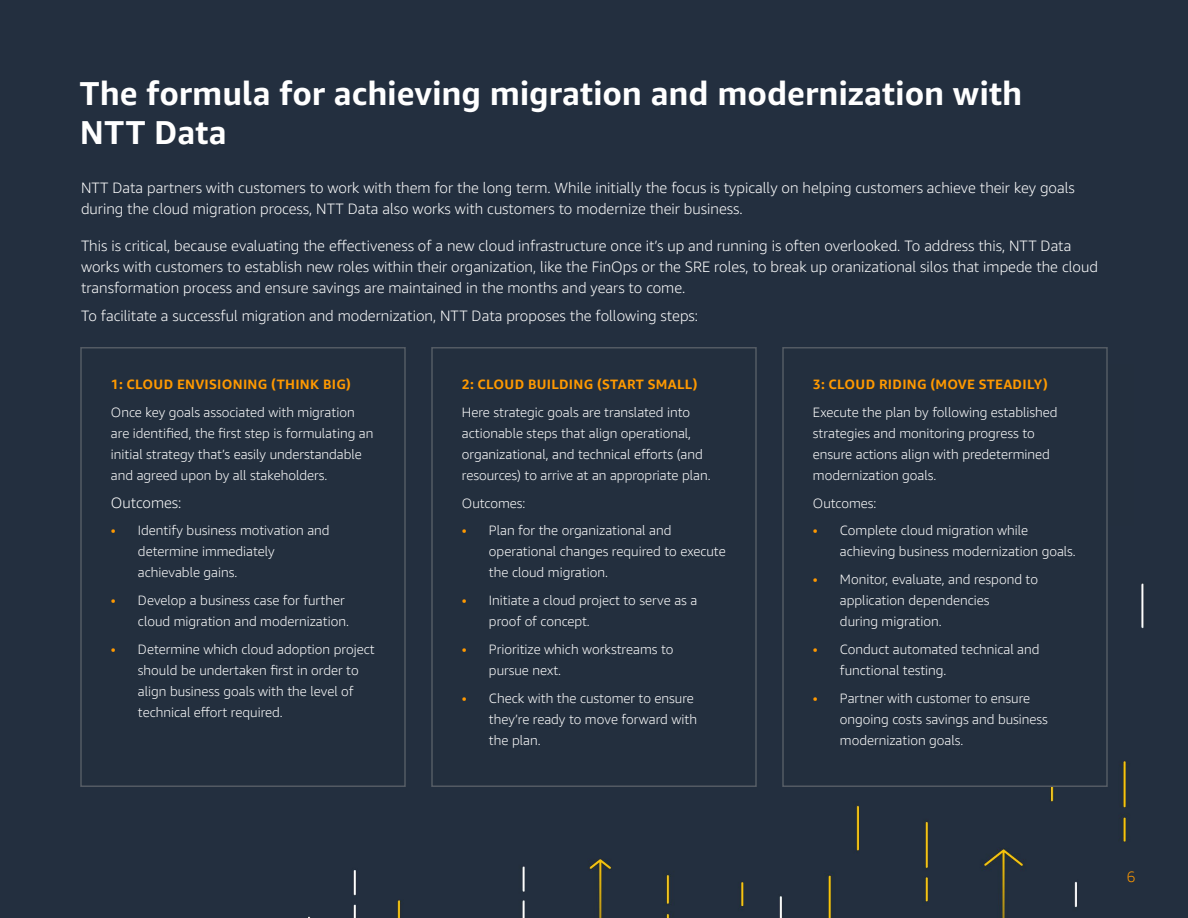
<style>
.page{position:relative;width:1188px;height:918px;background:#232f3f}
.page>*{position:absolute;margin:0;border:0;box-sizing:border-box;transform-origin:0 0}
.t1{font:700 33px/39.6px "Amazon Ember";letter-spacing:-.005em;color:#fff}
.t2{font:300 15px/21px "Amazon Ember";color:#fff}
.t3{font:300 15px "Amazon Ember";color:#f90}
.t4{font:300 13.5px/21px "Amazon Ember";color:#fff}
.t5{font:700 13.5px "Amazon Ember";letter-spacing:.02em;color:#f90}
.s1{font-size:15px;color:#f90}
</style>
<div class="page">
<div style="left:1080px;top:364px;width:54px;height:162px;background:#232f3e"></div>
<div style="left:80px;top:347px;width:326px;height:440px;background:#232f3e;border:2px solid #545b64"></div>
<div style="left:431px;top:347px;width:326px;height:440px;background:#232f3e;border:2px solid #545b64"></div>
<div style="left:782px;top:347px;width:326px;height:440px;background:#232f3e;border:2px solid #545b64"></div>
<h1 class="t1" style="left:80px;top:74px;width:944px">The formula for achieving migration and modernization with<br>NTT Data</h1>
<p class="t2" style="left:81px;top:177px;width:995px">NTT Data partners with customers to work with them for the long term. While initially the focus is typically on helping customers achieve their key goals during the cloud migration process, NTT Data also works with customers to modernize their business.</p>
<p class="t2" style="left:81px;top:235px;width:1018px">This is critical, because evaluating the effectiveness of a new cloud infrastructure once it’s up and running is often overlooked. To address this, NTT Data works with customers to establish new roles within their organization, like the FinOps or the SRE roles, to break up oranizational silos that impede the cloud transformation process and ensure savings are maintained in the months and years to come.</p>
<p class="t2" style="left:81px;top:305px;width:619px">To facilitate a successful migration and modernization, NTT Data proposes the following steps:</p>
<p class="t5" style="left:111px;top:376px;width:241px">1: CLOUD ENVISIONING (THINK BIG)</p>
<p class="t4" style="left:111px;top:402px;width:264px">Once key goals associated with migration are identified, the first step is formulating an initial strategy that’s easily understandable and agreed upon by all stakeholders.</p>
<p class="t2" style="left:111px;top:492px;width:72px">Outcomes:</p>
<p class="t4" style="left:138px;top:520px;width:193px;text-indent:-27px"><span class="s1">•</span> Identify business motivation and determine immediately achievable gains.</p>
<p class="t4" style="left:138px;top:590px;width:212px;text-indent:-27px"><span class="s1">•</span> Develop a business case for further cloud migration and modernization.</p>
<p class="t4" style="left:138px;top:639px;width:238px;text-indent:-27px"><span class="s1">•</span> Determine which cloud adoption project should be undertaken first in order to align business goals with the level of technical effort required.</p>
<p class="t5" style="left:462px;top:376px;width:237px">2: CLOUD BUILDING (START SMALL)</p>
<p class="t4" style="left:462px;top:402px;width:250px">Here strategic goals are translated into actionable steps that align operational, organizational, and technical efforts (and resources) to arrive at an appropriate plan.</p>
<p class="t4" style="left:462px;top:492px;width:65px">Outcomes:</p>
<p class="t4" style="left:489px;top:520px;width:238px;text-indent:-27px"><span class="s1">•</span> Plan for the organizational and operational changes required to execute the cloud migration.</p>
<p class="t4" style="left:489px;top:590px;width:210px;text-indent:-27px"><span class="s1">•</span> Initiate a cloud project to serve as a proof of concept.</p>
<p class="t4" style="left:489px;top:639px;width:186px;text-indent:-27px"><span class="s1">•</span> Prioritize which workstreams to pursue next.</p>
<p class="t4" style="left:489px;top:687px;width:210px;text-indent:-27px"><span class="s1">•</span> Check with the customer to ensure they’re ready to move forward with the plan.</p>
<p class="t5" style="left:813px;top:376px;width:236px">3: CLOUD RIDING (MOVE STEADILY)</p>
<p class="t4" style="left:813px;top:402px;width:246px">Execute the plan by following established strategies and monitoring progress to ensure actions align with predetermined modernization goals.</p>
<p class="t4" style="left:813px;top:492px;width:65px">Outcomes:</p>
<p class="t4" style="left:840px;top:520px;width:237px;text-indent:-27px"><span class="s1">•</span> Complete cloud migration while achieving business modernization goals.</p>
<p class="t4" style="left:840px;top:569px;width:200px;text-indent:-27px"><span class="s1">•</span> Monitor, evaluate, and respond to application dependencies<br>during migration.</p>
<p class="t4" style="left:840px;top:639px;width:201px;text-indent:-27px"><span class="s1">•</span> Conduct automated technical and functional testing.</p>
<p class="t4" style="left:840px;top:687px;width:209px;text-indent:-27px"><span class="s1">•</span> Partner with customer to ensure ongoing costs savings and business modernization goals.</p>
<p class="t3" style="left:1127px;top:868px;width:10px">6</p>
</div>
